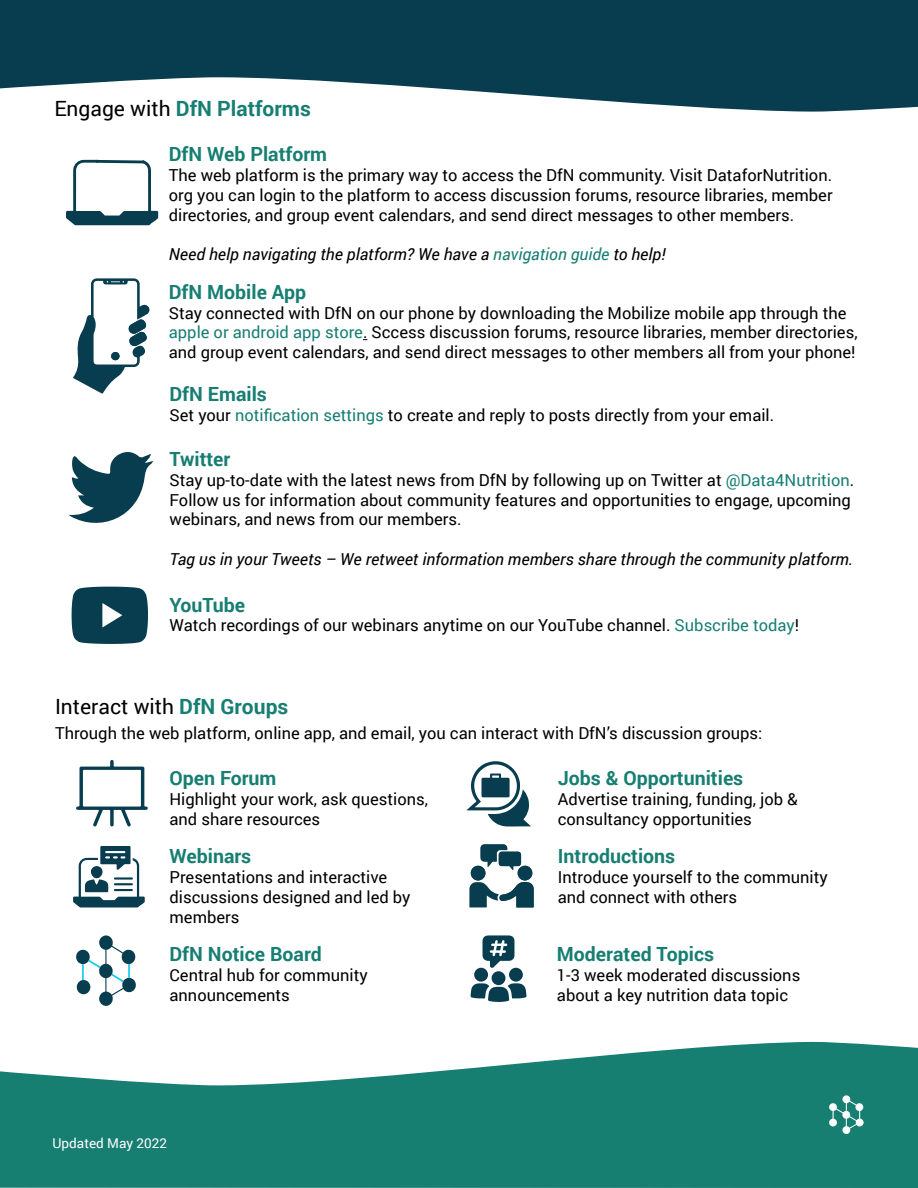
<style>
.page{position:relative;width:918px;height:1188px;background:#fff}
.page>*{position:absolute;margin:0;border:0;box-sizing:border-box;transform-origin:0 0}
.t1{font:700 21px "Roboto";color:#177e72}
.t2{font:21px "Roboto";color:#000}
.t3{font:700 19.5px "Roboto";color:#177e72}
.t4{font:16.5px/19.8px "Roboto";color:#000}
.t5{font:italic 16.5px "Roboto";color:#000}
.t6{font:13.5px "Roboto";color:#fff}
.s1{font-weight:400;color:#000}
.s2{color:#177e72}
.s3{font-weight:700;color:#177e72}
</style>
<div class="page">
<svg style="left:0;top:0;width:918px;height:112px;fill:#073d4f"></svg>
<svg style="left:0;top:1042px;width:918px;height:146px;fill:#177e72"></svg>
<svg style="left:829px;top:1095px;width:35px;height:39px"></svg>
<svg style="left:73px;top:846px;width:72px;height:62px"></svg>
<svg style="left:469px;top:844px;width:65px;height:64px"></svg>
<div style="left:518px;top:866px;width:14px;height:15px;background:#083d4f;border-radius:50%"></div>
<div style="left:471px;top:866px;width:14px;height:14px;background:#083d4f;border-radius:50%"></div>
<svg style="left:471px;top:983px;width:56px;height:19px"></svg>
<div style="left:492px;top:971px;width:13px;height:14px;background:#083d4f;border-radius:50%"></div>
<div style="left:509px;top:968px;width:14px;height:14px;background:#083d4f;border-radius:50%"></div>
<div style="left:474px;top:968px;width:14px;height:14px;background:#083d4f;border-radius:50%"></div>
<svg style="left:483px;top:935px;width:31px;height:33px"></svg>
<svg style="left:466px;top:761px;width:65px;height:66px"></svg>
<svg style="left:76px;top:760px;width:72px;height:67px"></svg>
<svg style="left:76px;top:935px;width:60px;height:71px"></svg>
<svg style="left:69px;top:452px;width:84px;height:71px"></svg>
<svg style="left:72px;top:587px;width:76px;height:57px;background:#225262"></svg>
<svg style="left:73px;top:278px;width:77px;height:116px"></svg>
<div style="left:111px;top:352px;width:9px;height:8px;background:#083d4f;border-radius:50%"></div>
<svg style="left:66px;top:159px;width:92px;height:66px"></svg>
<p class="t1" style="left:54px;top:94px;width:258px"><span class="s1">Engage with</span> DfN Platforms</p>
<p class="t3" style="left:169px;top:141px;width:160px">DfN Web Platform</p>
<p class="t4" style="left:169px;top:165px;width:665px;text-align:justify">The web platform is the primary way to access the DfN community. Visit DataforNutrition. org you can login to the platform to access discussion forums, resource libraries, member directories, and group event calendars, and send direct messages to other members.</p>
<p class="t5" style="left:169px;top:243px;width:498px">Need help navigating the platform? We have a <span class="s2">navigation guide</span> to help!</p>
<p class="t3" style="left:169px;top:278px;width:139px">DfN Mobile App</p>
<p class="t4" style="left:169px;top:302px;width:690px">Stay connected with DfN on our phone by downloading the Mobilize mobile app through the <span class="s2">apple or android app store</span>. Sccess discussion forums, resource libraries, member directories, and group event calendars, and send direct messages to other members all from your phone!</p>
<p class="t3" style="left:170px;top:380px;width:99px">DfN Emails</p>
<p class="t4" style="left:170px;top:404px;width:606px">Set your <span class="s2">notification settings</span> to create and reply to posts directly from your email.</p>
<p class="t3" style="left:170px;top:445px;width:62px">Twitter</p>
<p class="t4" style="left:170px;top:469px;width:686px">Stay up-to-date with the latest news from DfN by following up on Twitter at <span class="s2">@Data4Nutrition</span>.<br>Follow us for information about community features and opportunities to engage, upcoming webinars, and news from our members.</p>
<p class="t5" style="left:170px;top:548px;width:685px">Tag us in your Tweets – We retweet information members share through the community platform.</p>
<p class="t3" style="left:170px;top:591px;width:77px">YouTube</p>
<p class="t4" style="left:170px;top:615px;width:631px">Watch recordings of our webinars anytime on our YouTube channel. <span class="s2">Subscribe today</span>!</p>
<p class="t2" style="left:55px;top:691px;width:235px">Interact with <span class="s3">DfN Groups</span></p>
<p class="t4" style="left:55px;top:722px;width:709px">Through the web platform, online app, and email, you can interact with DfN’s discussion groups:</p>
<p class="t3" style="left:170px;top:765px;width:108px">Open Forum</p>
<p class="t4" style="left:170px;top:789px;width:260px">Highlight your work, ask questions, and share resources</p>
<p class="t3" style="left:558px;top:765px;width:187px">Jobs &amp; Opportunities</p>
<p class="t4" style="left:558px;top:789px;width:241px">Advertise training, funding, job &amp; consultancy opportunities</p>
<p class="t3" style="left:558px;top:843px;width:119px">Introductions</p>
<p class="t4" style="left:558px;top:867px;width:271px">Introduce yourself to the community and connect with others</p>
<p class="t3" style="left:170px;top:843px;width:83px">Webinars</p>
<p class="t4" style="left:170px;top:867px;width:242px">Presentations and interactive discussions designed and led by members</p>
<p class="t3" style="left:170px;top:940px;width:154px">DfN Notice Board</p>
<p class="t4" style="left:170px;top:964px;width:200px">Central hub for community announcements</p>
<p class="t3" style="left:557px;top:940px;width:159px">Moderated Topics</p>
<p class="t4" style="left:557px;top:964px;width:245px">1-3 week moderated discussions about a key nutrition data topic</p>
<p class="t6" style="left:52px;top:1134px;width:116px">Updated May 2022</p>
</div>
